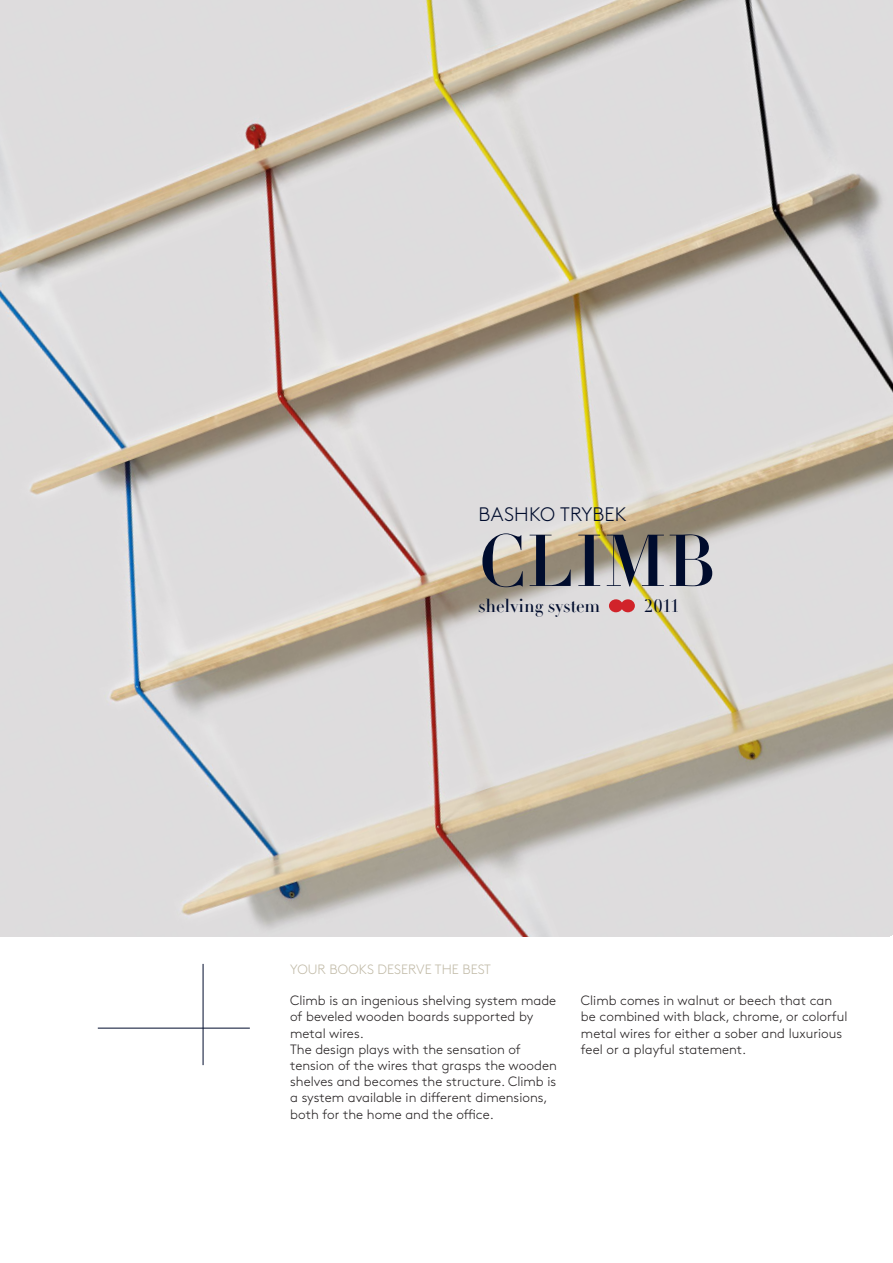
<style>
.page{position:relative;width:893px;height:1263px;background:#fff}
.page>*{position:absolute;margin:0;border:0;box-sizing:border-box;transform-origin:0 0}
.t1{font:72px "Didot LT Std Headline";color:#000c2d}
.t2{font:300 19.5px "Brown Std";letter-spacing:.01em;color:#000c2d}
.t3{font:18px "Didot LT Std Headline";color:#000c2d}
.t4{font:300 13.5px/16.2px "Brown Std";color:#231f20}
.t5{font:300 13.5px "Brown Std";color:#c1baa7}
</style>
<div class="page">
<img style="left:0;top:0;width:893px;height:936px">
<svg style="left:609px;top:599px;width:26px;height:13px"></svg>
<hr style="left:98px;top:1028px;width:152px;height:1px;background:#000c2d">
<hr style="left:203px;top:964px;width:1px;height:101px;background:#000c2d">
<p class="t2" style="left:479px;top:503px;width:150px">BASHKO TRYBEK</p>
<p class="t1" style="left:479px;top:517px;width:239px">CLIMB</p>
<p class="t3" style="left:479px;top:595px;width:123px">shelving system</p>
<p class="t3" style="left:644px;top:595px;width:36px">2011</p>
<p class="t5" style="left:290px;top:962px;width:202px">YOUR BOOKS DESERVE THE BEST</p>
<p class="t4" style="left:290px;top:993px;width:268px">Climb is an ingenious shelving system made of beveled wooden boards supported by metal wires.</p>
<p class="t4" style="left:290px;top:1041px;width:268px">The design plays with the sensation of tension of the wires that grasps the wooden shelves and becomes the structure. Climb is a system available in different dimensions, both for the home and the office.</p>
<p class="t4" style="left:581px;top:993px;width:268px">Climb comes in walnut or beech that can be combined with black, chrome, or colorful metal wires for either a sober and luxurious feel or a playful statement.</p>
</div>
